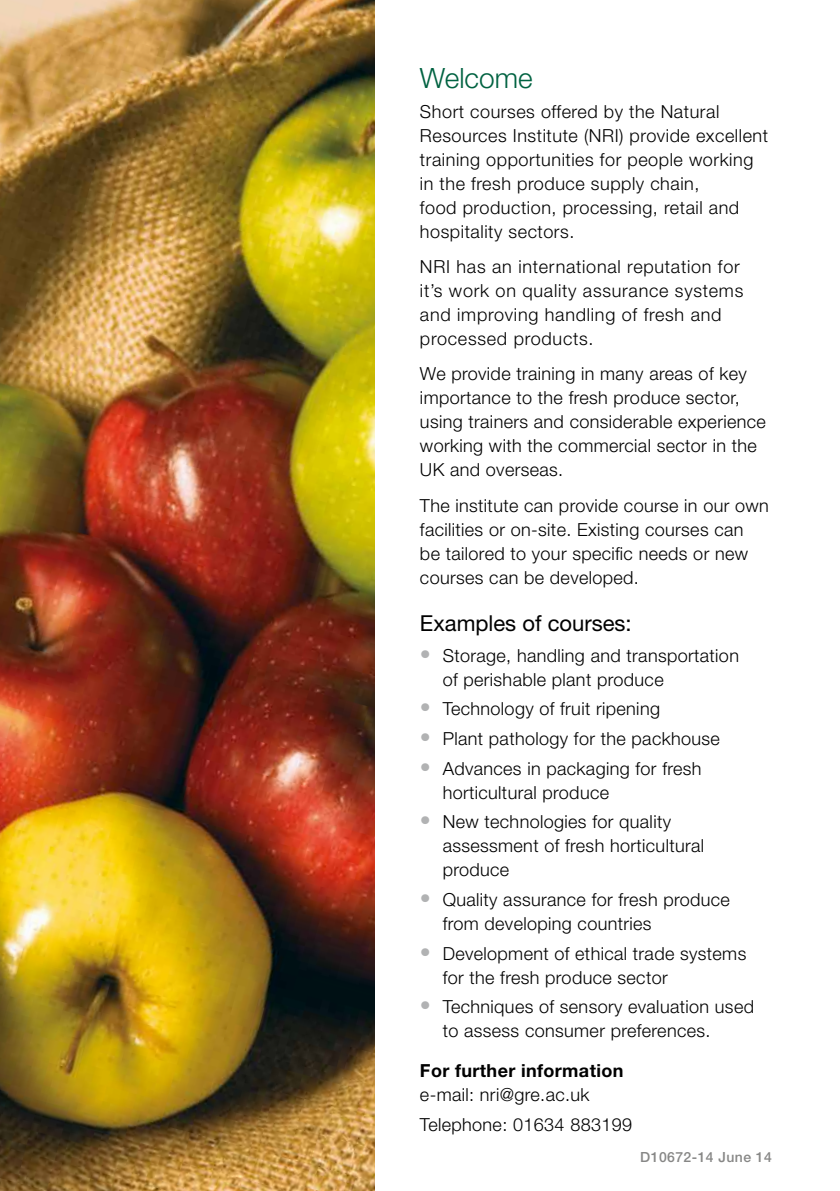
<style>
.page{position:relative;width:840px;height:1191px;background:#fff}
.page>*{position:absolute;margin:0;border:0;box-sizing:border-box;transform-origin:0 0}
.t1{font:300 28px "Helvetica Neue LT Std";color:#006241}
.t2{font:22px "Helvetica Neue LT Std";color:#000}
.t3{font:300 18px/24px "Helvetica Neue LT Std";letter-spacing:.02em;color:#000}
.t4{font:300 18px/24px "Helvetica Neue LT Std";letter-spacing:.04em;color:#000}
.t5{font:700 18px "Helvetica Neue LT Std";letter-spacing:.02em;color:#000}
.t6{font:500 14px "Helvetica Neue LT Std";letter-spacing:.03em;color:#878786}
.s1{font-family:"Helvetica Neue LT";font-size:22px;color:#b1b2b3}
</style>
<div class="page">
<img style="left:0;top:0;width:374px;height:1191px">
<h1 class="t1" style="left:420px;top:61px;width:114px">Welcome</h1>
<p class="t3" style="left:420px;top:99px;width:349px">Short courses offered by the Natural Resources Institute (NRI) provide excellent training opportunities for people working in the fresh produce supply chain,<br>food production, processing, retail and hospitality sectors.</p>
<p class="t4" style="left:420px;top:254px;width:324px">NRI has an international reputation for it’s work on quality assurance systems and improving handling of fresh and processed products.</p>
<p class="t3" style="left:420px;top:362px;width:347px">We provide training in many areas of key importance to the fresh produce sector, using trainers and considerable experience working with the commercial sector in the UK and overseas.</p>
<p class="t3" style="left:420px;top:493px;width:350px">The institute can provide course in our own facilities or on-site. Existing courses can<br>be tailored to your specific needs or new courses can be developed.</p>
<p class="t2" style="left:420px;top:610px;width:213px">Examples of courses:</p>
<p class="t3" style="left:442px;top:643px;width:298px;text-indent:-23px"><span class="s1">•</span> Storage, handling and transportation of perishable plant produce</p>
<p class="t3" style="left:420px;top:696px;width:241px"><span class="s1">•</span> Technology of fruit ripening</p>
<p class="t3" style="left:420px;top:726px;width:301px"><span class="s1">•</span> Plant pathology for the packhouse</p>
<p class="t3" style="left:442px;top:756px;width:260px;text-indent:-23px"><span class="s1">•</span> Advances in packaging for fresh horticultural produce</p>
<p class="t3" style="left:442px;top:809px;width:263px;text-indent:-23px"><span class="s1">•</span> New technologies for quality assessment of fresh horticultural produce</p>
<p class="t3" style="left:442px;top:887px;width:288px;text-indent:-23px"><span class="s1">•</span> Quality assurance for fresh produce from developing countries</p>
<p class="t3" style="left:442px;top:941px;width:305px;text-indent:-23px"><span class="s1">•</span> Development of ethical trade systems for the fresh produce sector</p>
<p class="t3" style="left:442px;top:994px;width:313px;text-indent:-23px"><span class="s1">•</span> Techniques of sensory evaluation used to assess consumer preferences.</p>
<p class="t5" style="left:420px;top:1060px;width:205px">For further information</p>
<p class="t3" style="left:420px;top:1079px;width:214px;line-height:29.6px">e-mail: nri@gre.ac.uk<br>Telephone: 01634 883199</p>
<p class="t6" style="left:640px;top:1148px;width:133px">D10672-14 June 14</p>
</div>
